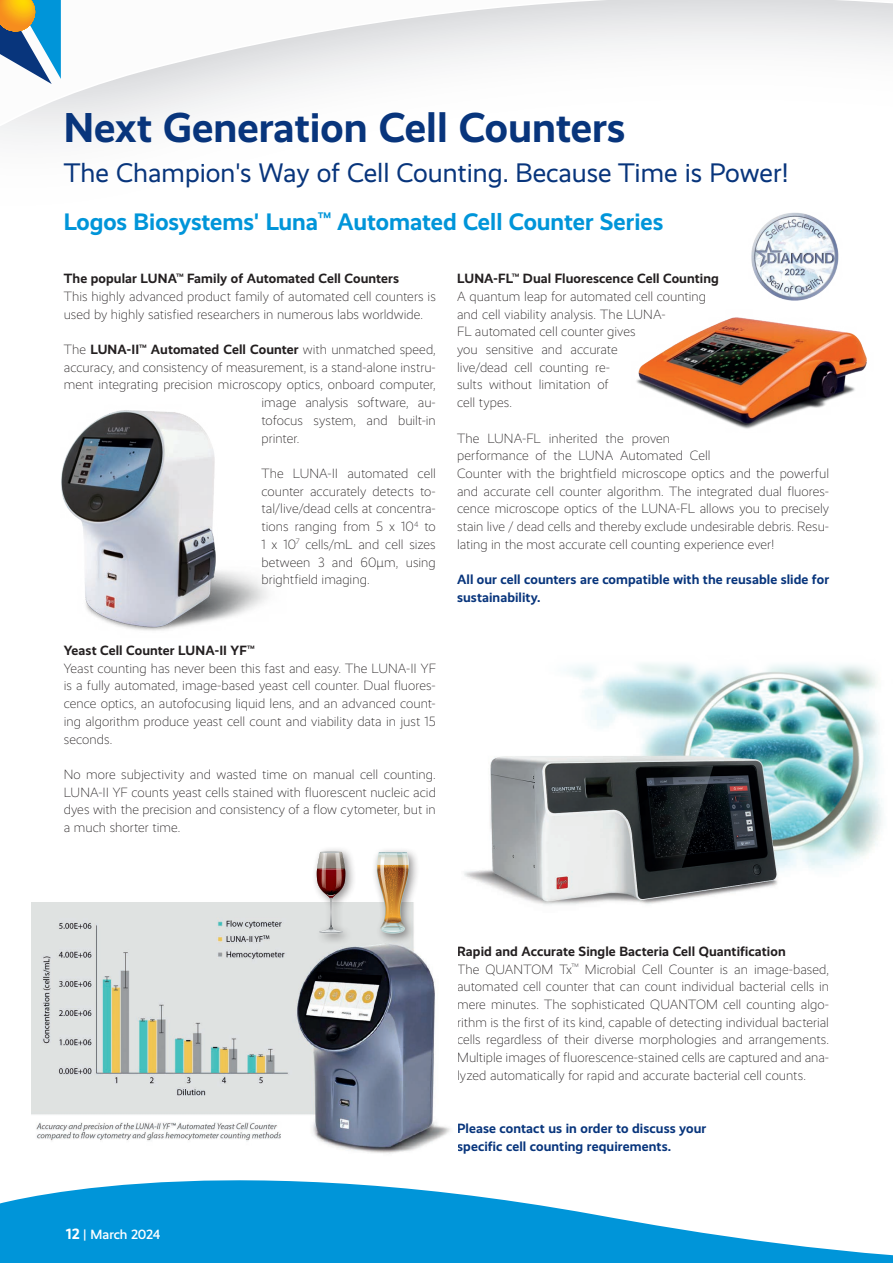
<style>
.page{position:relative;width:893px;height:1263px;background:#fff}
.page>*{position:absolute;margin:0;border:0;box-sizing:border-box;transform-origin:0 0}
.t1{font:700 42px "Realist";color:#08357c}
.t2{font:27px "Realist";color:#08357c}
.t3{font:700 24px "Realist";color:#0095d9}
.t4{font:300 13.5px/17.7px "Realist";color:#231f20}
.t5{font:700 13.5px/17.7px "Realist";letter-spacing:.005em;color:#08357c}
.t6{font:700 13.5px "Realist";letter-spacing:.005em;color:#231f20}
.t7{font:500 13.5px "Realist";letter-spacing:-.01em;color:#fff}
.s1{font-weight:700}
.s2{font-weight:300}
.s3{font-weight:700;font-size:15px}
</style>
<div class="page">
<svg style="left:0;top:0;width:893px;height:134px"></svg>
<svg style="left:0;top:0;width:61px;height:84px"></svg>
<svg style="left:0;top:1180px;width:893px;height:83px;fill:#0095d9"></svg>
<img style="left:464px;top:663px;width:418px;height:242px">
<img style="left:636px;top:317px;width:231px;height:112px">
<img style="left:61px;top:410px;width:207px;height:221px">
<img style="left:32px;top:902px;width:419px;height:252px">
<div style="left:371px;top:847px;width:50px;height:98px;background:#231f20;opacity:.5"></div>
<svg style="left:377px;top:852px;width:32px;height:82px;background:#c2a784"></svg>
<div style="left:311px;top:846px;width:46px;height:99px;background:#231f20;opacity:.5"></div>
<svg style="left:316px;top:851px;width:30px;height:82px;background:#b49d9b"></svg>
<img style="left:751px;top:213px;width:88px;height:87px">
<h1 class="t1" style="left:64px;top:103px;width:563px">Next Generation Cell Counters</h1>
<h2 class="t2" style="left:64px;top:157px;width:726px">The Champion's Way of Cell Counting. Because Time is Power!</h2>
<h3 class="t3" style="left:64px;top:208px;width:601px">Logos Biosystems' Luna<sup>™</sup> Automated Cell Counter Series</h3>
<p class="t4" style="left:64px;top:270px;width:374px"><span class="s1">The popular LUNA</span><sup>™</sup> <span class="s1">Family of Automated Cell Counters<br></span>This highly advanced product family of automated cell counters is used by highly satisfied researchers in numerous labs worldwide.</p>
<p class="t6" style="left:64px;top:342px;width:374px"><span class="s2">The</span> LUNA-II<sup>™</sup> Automated Cell Counter <span class="s2">with unmatched speed,</span></p>
<p class="t4" style="left:64px;top:358px;width:374px">accuracy, and consistency of measurement, is a stand-alone instru-</p>
<p class="t4" style="left:64px;top:376px;width:374px">ment integrating precision microscopy optics, onboard computer,</p>
<p class="t4" style="left:262px;top:394px;width:176px">image analysis software, au-</p>
<p class="t4" style="left:262px;top:412px;width:176px">tofocus system, and built-in</p>
<p class="t4" style="left:262px;top:429px;width:39px">printer.</p>
<p class="t4" style="left:261px;top:465px;width:176px;text-align:justify">The LUNA-II automated cell counter accurately detects to&shy;tal/live/dead cells at concentra&shy;tions ranging from 5 x 10<sup>4</sup> to 1 x 10<sup>7</sup> cells/mL and cell sizes between 3 and 60µm, using brightfield imaging.</p>
<p class="t4" style="left:64px;top:642px;width:374px"><span class="s1">Yeast Cell Counter LUNA-II YF</span><sup>™<br></sup>Yeast counting has never been this fast and easy. The LUNA-II YF is a fully automated, image-based yeast cell counter. Dual fluores&shy;cence optics, an autofocusing liquid lens, and an advanced count&shy;ing algorithm produce yeast cell count and viability data in just 15 seconds.</p>
<p class="t4" style="left:64px;top:766px;width:374px;text-align:justify">No more subjectivity and wasted time on manual cell counting.<br>LUNA-II YF counts yeast cells stained with fluorescent nucleic acid dyes with the precision and consistency of a flow cytometer, but in a much shorter time.</p>
<p class="t4" style="left:457px;top:270px;width:263px"><span class="s1">LUNA-FL</span><sup>™</sup> <span class="s1">Dual Fluorescence Cell Counting<br></span>A quantum leap for automated cell counting and cell viability analysis. The LUNA-<br>FL automated cell counter gives<br>you sensitive and accurate<br>live/dead cell counting re-<br>sults without limitation of<br>cell types.</p>
<p class="t4" style="left:457px;top:429px;width:374px">The LUNA-FL inherited the proven<br>performance of the LUNA Automated Cell<br>Counter with the brightfield microscope optics and the powerful and accurate cell counter algorithm. The integrated dual fluores&shy;cence microscope optics of the LUNA-FL allows you to precisely stain live / dead cells and thereby exclude undesirable debris. Resu&shy;lating in the most accurate cell counting experience ever!</p>
<p class="t5" style="left:457px;top:571px;width:374px">All our cell counters are compatible with the reusable slide for sustainability.</p>
<p class="t7" style="left:66px;top:1227px;width:96px"><span class="s3">12</span> | March 2024</p>
<p class="t4" style="left:457px;top:943px;width:374px"><span class="s1">Rapid and Accurate Single Bacteria Cell Quantification<br></span>The QUANTOM Tx<sup>™</sup> Microbial Cell Counter is an image-based, automated cell counter that can count individual bacterial cells in mere minutes. The sophisticated QUANTOM cell counting algo&shy;rithm is the first of its kind, capable of detecting individual bacterial cells regardless of their diverse morphologies and arrangements.<br>Multiple images of fluorescence-stained cells are captured and ana&shy;lyzed automatically for rapid and accurate bacterial cell counts.</p>
<p class="t5" style="left:457px;top:1119px;width:251px">Please contact us in order to discuss your specific cell counting requirements.</p>
</div>
